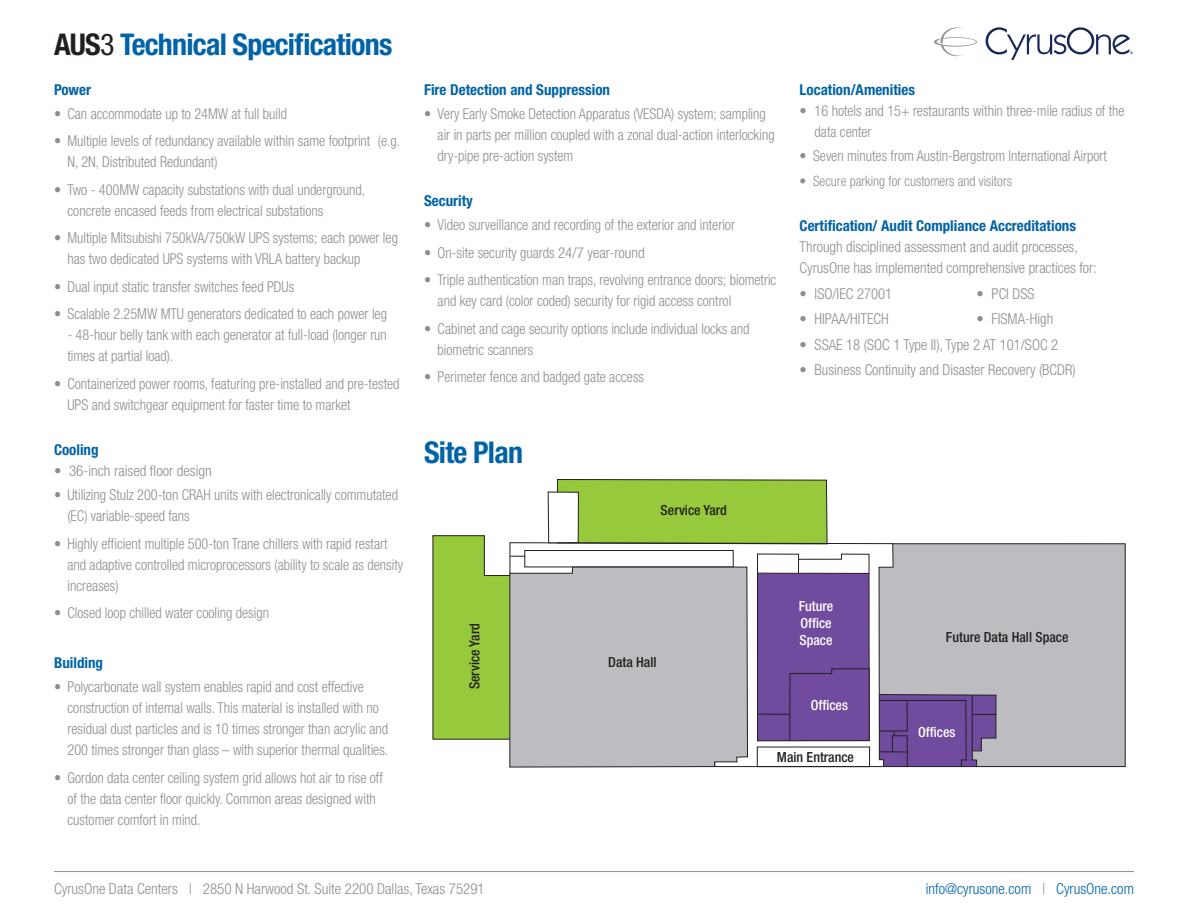
<style>
.page{position:relative;width:1188px;height:918px;background:#fff}
.page>*{position:absolute;margin:0;border:0;box-sizing:border-box;transform-origin:0 0}
.t1{font:700 condensed 30px "Helvetica Neue LT Std";letter-spacing:-.025em;color:#0163a7}
.t2{font:300 condensed 15px/21px "Helvetica Neue LT Std";color:#8b8e8f;scale:.95 1}
.t3{font:300 condensed 15px/21px "Helvetica Neue LT Std";color:#8b8e8f}
.t4{font:700 condensed 15px "Helvetica Neue LT Std";color:#0163a7}
.t5{font:300 condensed 15px "Helvetica Neue LT Std";color:#0163a7}
.t6{font:300 condensed 14.25px "Helvetica Neue LT Std";color:#8b8e8f;scale:.95 1}
.t7{font:500 condensed 13.95px "Helvetica Neue LT Std";color:#231f20}
.t8{font:500 condensed 13.95px/16.8px "Helvetica Neue LT Std";color:#fff;text-align:justify}
.s1{color:#231f20}
.s2{font-weight:400;color:#231f20}
.s3{color:#8b8e8f}
</style>
<div class="page">
<hr style="left:54px;top:871px;width:1080px;height:1px;background:#8b8e8f">
<svg style="left:934px;top:28px;width:43px;height:28px"></svg>
<svg style="left:986px;top:27px;width:147px;height:33px"></svg>
<svg style="left:432px;top:535px;width:93px;height:205px;background:#9cc94d"></svg>
<svg style="left:548px;top:479px;width:280px;height:65px;background:#9ac74c"></svg>
<div style="left:524px;top:550px;width:210px;height:17px;border:1px solid #231f20"></div>
<div style="left:509px;top:567px;width:239px;height:201px;background:#bcbdc0"></div>
<svg style="left:714px;top:543px;width:412px;height:224px;background:#b0a8bc"></svg>
<svg style="left:879px;top:694px;width:118px;height:73px;background:#6d4e94"></svg>
<h1 class="t1" style="left:54px;top:26px;width:340px"><span class="s1">AUS</span><span class="s2">3</span> Technical Specifications</h1>
<p class="t4" style="left:54px;top:80px;width:39px">Power</p>
<p class="t2" style="left:54px;top:103px;width:247px">• Can accommodate up to 24MW at full build</p>
<p class="t2" style="left:67px;top:130px;width:352px;text-indent:-13px">• Multiple levels of redundancy available within same footprint (e.g.<br>N, 2N, Distributed Redundant)</p>
<p class="t2" style="left:67px;top:179px;width:315px;text-indent:-13px">• Two - 400MW capacity substations with dual underground, concrete encased feeds from electrical substations</p>
<p class="t2" style="left:67px;top:227px;width:349px;text-indent:-13px">• Multiple Mitsubishi 750kVA/750kW UPS systems; each power leg has two dedicated UPS systems with VRLA battery backup</p>
<p class="t2" style="left:54px;top:276px;width:254px">• Dual input static transfer switches feed PDUs</p>
<p class="t2" style="left:54px;top:303px;width:352px">• Scalable 2.25MW MTU generators dedicated to each power leg</p>
<p class="t2" style="left:67px;top:324px;width:338px">- 48-hour belly tank with each generator at full-load (longer run times at partial load).</p>
<p class="t2" style="left:67px;top:373px;width:351px;text-indent:-13px">• Containerized power rooms, featuring pre-installed and pre-tested<br>UPS and switchgear equipment for faster time to market</p>
<p class="t4" style="left:54px;top:441px;width:46px">Cooling</p>
<p class="t3" style="left:54px;top:460px;width:159px">• 36-inch raised floor design</p>
<p class="t2" style="left:67px;top:484px;width:349px;text-indent:-13px">• Utilizing Stulz 200-ton CRAH units with electronically commutated (EC) variable-speed fans</p>
<p class="t2" style="left:67px;top:533px;width:355px;text-indent:-13px">• Highly efficient multiple 500-ton Trane chillers with rapid restart and adaptive controlled microprocessors (ability to scale as density increases)</p>
<p class="t2" style="left:54px;top:602px;width:228px">• Closed loop chilled water cooling design</p>
<p class="t4" style="left:54px;top:653px;width:51px">Building</p>
<p class="t2" style="left:67px;top:676px;width:339px;text-indent:-13px">• Polycarbonate wall system enables rapid and cost effective construction of internal walls. This material is installed with no residual dust particles and is 10 times stronger than acrylic and 200 times stronger than glass – with superior thermal qualities.</p>
<p class="t2" style="left:67px;top:767px;width:333px;text-indent:-13px">• Gordon data center ceiling system grid allows hot air to rise off of the data center floor quickly. Common areas designed with customer comfort in mind.</p>
<p class="t4" style="left:424px;top:80px;width:187px">Fire Detection and Suppression</p>
<p class="t2" style="left:438px;top:103px;width:356px;text-indent:-13px">• Very Early Smoke Detection Apparatus (VESDA) system; sampling air in parts per million coupled with a zonal dual-action interlocking dry-pipe pre-action system</p>
<p class="t4" style="left:424px;top:192px;width:50px">Security</p>
<p class="t2" style="left:424px;top:214px;width:329px">• Video surveillance and recording of the exterior and interior</p>
<p class="t2" style="left:424px;top:242px;width:234px">• On-site security guards 24/7 year-round</p>
<p class="t2" style="left:438px;top:269px;width:358px;text-indent:-13px">• Triple authentication man traps, revolving entrance doors; biometric and key card (color coded) security for rigid access control</p>
<p class="t2" style="left:438px;top:318px;width:330px;text-indent:-13px">• Cabinet and cage security options include individual locks and biometric scanners</p>
<p class="t2" style="left:424px;top:366px;width:233px">• Perimeter fence and badged gate access</p>
<h1 class="t1" style="left:424px;top:434px;width:100px">Site Plan</h1>
<p class="t7" style="left:661px;top:502px;width:68px">Service Yard</p>
<p class="t4" style="left:800px;top:80px;width:117px">Location/Amenities</p>
<p class="t3" style="left:815px;top:100px;width:311px;text-indent:-15px">• 16 hotels and 15+ restaurants within three-mile radius of the data center</p>
<p class="t2" style="left:800px;top:145px;width:325px">• Seven minutes from Austin-Bergstrom International Airport</p>
<p class="t6" style="left:800px;top:173px;width:225px">• Secure parking for customers and visitors</p>
<p class="t4" style="left:800px;top:217px;width:278px">Certification/ Audit Compliance Accreditations</p>
<p class="t3" style="left:800px;top:236px;width:299px">Through disciplined assessment and audit processes,<br>CyrusOne has implemented comprehensive practices for:</p>
<p class="t3" style="left:800px;top:283px;width:94px">• ISO/IEC 27001</p>
<p class="t3" style="left:977px;top:283px;width:59px">• PCI DSS</p>
<p class="t3" style="left:800px;top:308px;width:91px">• HIPAA/HITECH</p>
<p class="t3" style="left:977px;top:308px;width:78px">• FISMA-High</p>
<p class="t3" style="left:800px;top:334px;width:260px">• SSAE 18 (SOC 1 Type II), Type 2 AT 101/SOC 2</p>
<p class="t3" style="left:800px;top:359px;width:278px">• Business Continuity and Disaster Recovery (BCDR)</p>
<p class="t7" style="left:466px;top:689px;width:68px;rotate:-90deg">Service Yard</p>
<p class="t7" style="left:608px;top:654px;width:50px">Data Hall</p>
<p class="t8" style="left:799px;top:598px;width:36px">Future Office Space</p>
<p class="t8" style="left:811px;top:697px;width:39px">Offices</p>
<p class="t7" style="left:946px;top:629px;width:124px">Future Data Hall Space</p>
<p class="t8" style="left:918px;top:724px;width:39px">Offices</p>
<p class="t7" style="left:777px;top:748px;width:79px">Main Entrance</p>
<p class="t3" style="left:54px;top:878px;width:432px">CyrusOne Data Centers | 2850 N Harwood St. Suite 2200 Dallas, Texas 75291</p>
<p class="t5" style="left:926px;top:880px;width:210px">info@cyrusone.com <span class="s3">|</span> CyrusOne.com</p>
</div>
